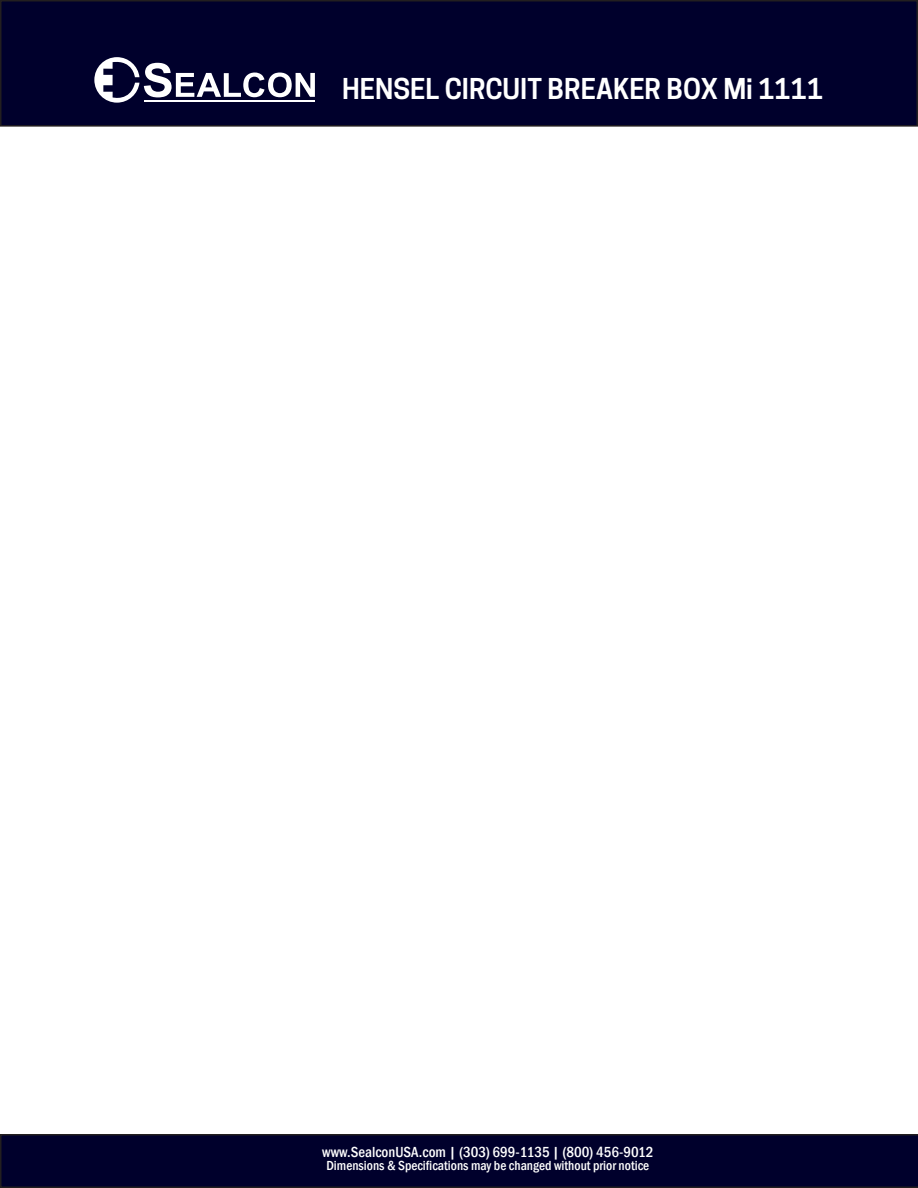
<style>
.page{position:relative;width:918px;height:1188px;background:#fff}
.page>*{position:absolute;margin:0;border:0;box-sizing:border-box;transform-origin:0 0}
.t1{font:italic 600 27px "Cooper Hewitt";color:#fff}
.t2{font:500 condensed 15px "Franklin Gothic";color:#fff}
.t3{font:500 condensed 13.5px "Franklin Gothic";color:#fff}
.s1{color:#00002c}
</style>
<div class="page">
<svg style="left:0;top:1134px;width:918px;height:54px;background:#02012b"></svg>
<div style="left:1px;top:1px;width:916px;height:125px;background:#00002c"></div>
<div style="left:0;top:0;width:918px;height:127px;border:2px solid #231f20"></div>
<svg style="left:94px;top:57px;width:221px;height:46px"></svg>
<p class="t1" style="left:342px;top:73px;width:482px">HENSEL CIRCUIT BREAKER BOX Mi 1111</p>
<p class="t2" style="left:322px;top:1142px;width:333px">www.SealconUSA.com | <span class="s1">(303) 699-1135</span> | (800) 456-9012</p>
<p class="t3" style="left:326px;top:1157px;width:324px">Dimensions &amp; Specifications may be changed without prior notice</p>
</div>
